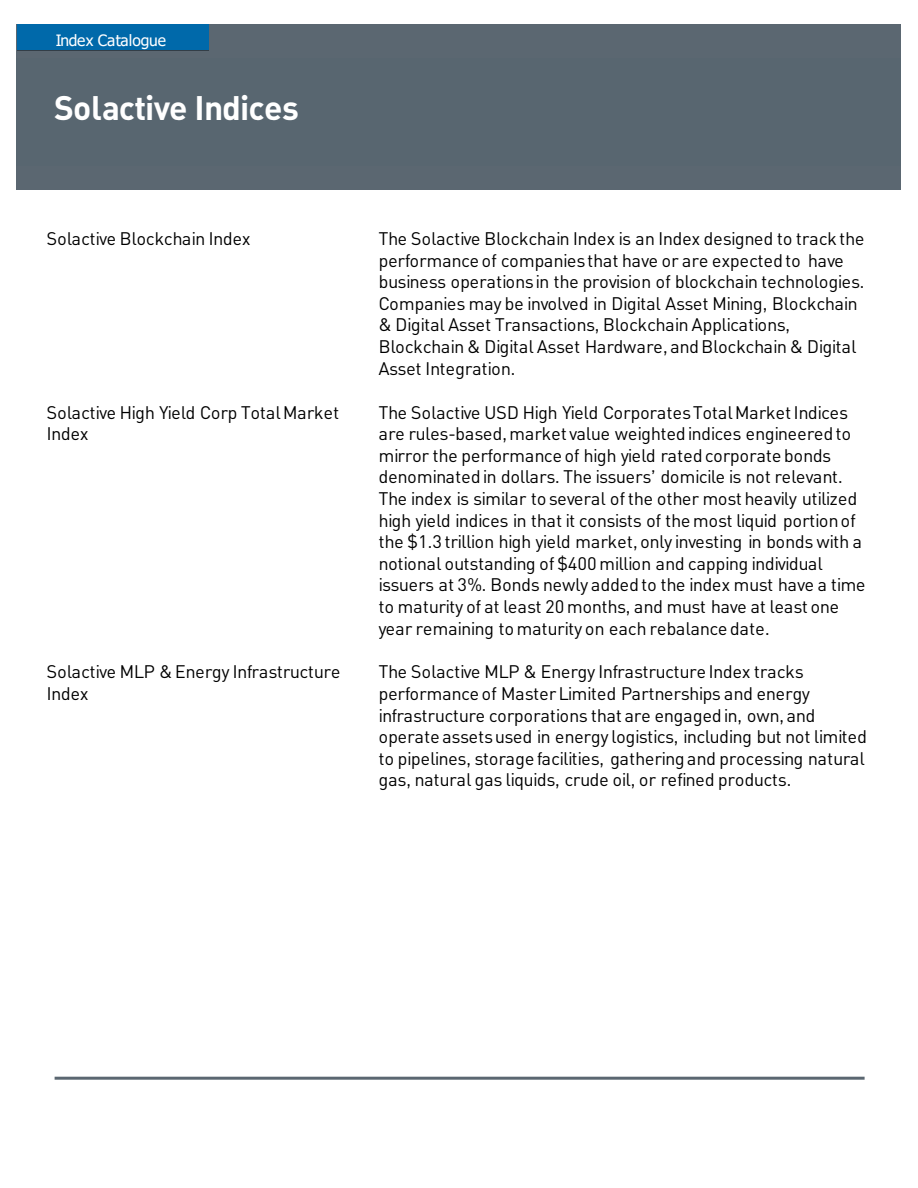
<style>
.page{position:relative;width:918px;height:1188px;background:#fff}
.page>*{position:absolute;margin:0;border:0;box-sizing:border-box;transform-origin:0 0}
.t1{font:700 33.6px "PNC Brand";letter-spacing:-.005em;color:#fff}
.t2{font:18px/21.6px "PNC Brand";letter-spacing:.005em;color:#000}
.t3{font:15.6px "Tahoma";letter-spacing:-.01em;color:#fff}
</style>
<div class="page">
<div style="left:17px;top:24px;width:884px;height:166px;background:#5b6771"></div>
<hr style="left:55px;top:1077px;width:810px;height:3px;background:#5b6771">
<hr style="left:17px;top:48px;width:192px;height:2px;background:#333e47">
<div style="left:17px;top:24px;width:192px;height:25px;background:#0069aa"></div>
<p class="t3" style="left:56px;top:30px;width:112px">Index Catalogue</p>
<p class="t1" style="left:54px;top:86px;width:246px">Solactive Indices</p>
<p class="t2" style="left:47px;top:227px;width:205px">Solactive Blockchain Index</p>
<p class="t2" style="left:379px;top:227px;width:487px">The Solactive Blockchain Index is an Index designed to track the performance of companies that have or are expected to have business operations in the provision of blockchain technologies.<br>Companies may be involved in Digital Asset Mining, Blockchain &amp; Digital Asset Transactions, Blockchain Applications, Blockchain &amp; Digital Asset Hardware, and Blockchain &amp; Digital Asset Integration.</p>
<p class="t2" style="left:47px;top:401px;width:294px">Solactive High Yield Corp Total Market<br>Index</p>
<p class="t2" style="left:379px;top:401px;width:488px">The Solactive USD High Yield Corporates Total Market Indices are rules-based, market value weighted indices engineered to mirror the performance of high yield rated corporate bonds denominated in dollars. The issuers’ domicile is not relevant.<br>The index is similar to several of the other most heavily utilized high yield indices in that it consists of the most liquid portion of the $1.3 trillion high yield market, only investing in bonds with a notional outstanding of $400 million and capping individual issuers at 3%. Bonds newly added to the index must have a time to maturity of at least 20 months, and must have at least one year remaining to maturity on each rebalance date.</p>
<p class="t2" style="left:47px;top:661px;width:295px">Solactive MLP &amp; Energy Infrastructure<br>Index</p>
<p class="t2" style="left:379px;top:661px;width:490px">The Solactive MLP &amp; Energy Infrastructure Index tracks performance of Master Limited Partnerships and energy infrastructure corporations that are engaged in, own, and operate assets used in energy logistics, including but not limited to pipelines, storage facilities, gathering and processing natural gas, natural gas liquids, crude oil, or refined products.</p>
</div>
